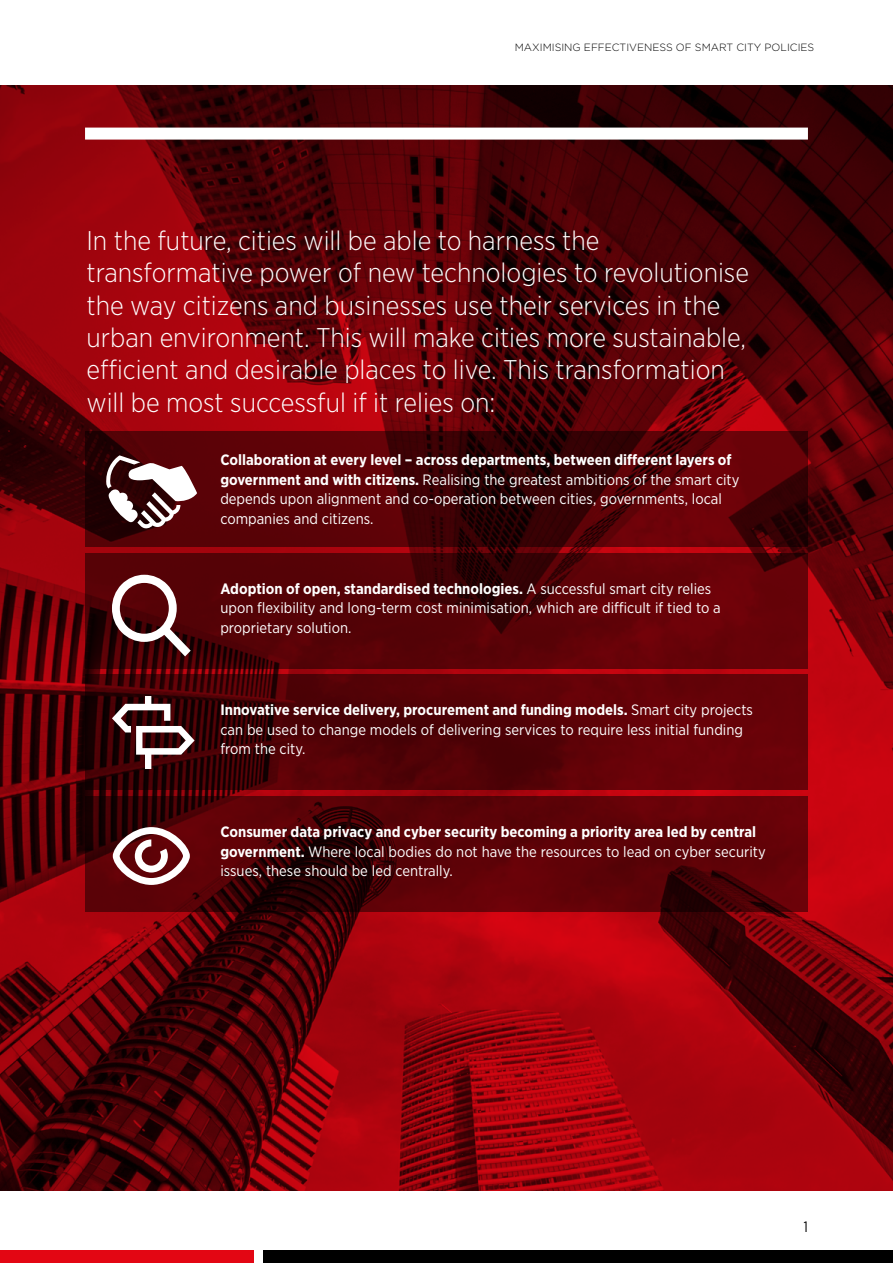
<style>
.page{position:relative;width:893px;height:1263px;background:#fff}
.page>*{position:absolute;margin:0;border:0;box-sizing:border-box;transform-origin:0 0}
.t1{font:300 27px/32.4px "Gotham Narrow";color:#fff}
.t2{font:15px/19.5px "Gotham Narrow";color:#fff}
.t3{font:15px "Gotham X Narrow";color:#000}
.t4{font:300 10.5px "Gotham";color:#000}
.s1{font-weight:700}
</style>
<div class="page">
<div style="left:264px;top:1250px;width:629px;height:13px;background:#000"></div>
<div style="left:0;top:1250px;width:254px;height:13px;background:#e30613"></div>
<img style="left:0;top:85px;width:893px;height:1106px">
<div style="left:85px;top:128px;width:723px;height:12px;background:#fff"></div>
<svg style="left:85px;top:431px;width:723px;height:115px;background:#4b0105"></svg>
<svg style="left:85px;top:553px;width:723px;height:115px;background:#560106"></svg>
<svg style="left:85px;top:675px;width:723px;height:115px;background:#530106"></svg>
<svg style="left:85px;top:797px;width:723px;height:115px;background:#510106"></svg>
<svg style="left:105px;top:455px;width:92px;height:75px"></svg>
<svg style="left:112px;top:575px;width:79px;height:81px"></svg>
<svg style="left:112px;top:696px;width:83px;height:73px"></svg>
<svg style="left:113px;top:827px;width:77px;height:58px"></svg>
<p class="t4" style="left:515px;top:41px;width:301px">MAXIMISING EFFECTIVENESS OF SMART CITY POLICIES</p>
<p class="t1" style="left:86px;top:223px;width:664px">In the future, cities will be able to harness the transformative power of new technologies to revolutionise the way citizens and businesses use their services in the urban environment. This will make cities more sustainable, efficient and desirable places to live. This transformation will be most successful if it relies on:</p>
<p class="t2" style="left:220px;top:450px;width:521px"><span class="s1">Collaboration at every level – across departments, between different layers of government and with citizens.</span> Realising the greatest ambitions of the smart city depends upon alignment and co-operation between cities, governments, local companies and citizens.</p>
<p class="t2" style="left:220px;top:578px;width:502px"><span class="s1">Adoption of open, standardised technologies.</span> A successful smart city relies upon flexibility and long-term cost minimisation, which are difficult if tied to a proprietary solution.</p>
<p class="t2" style="left:220px;top:700px;width:534px"><span class="s1">Innovative service delivery, procurement and funding models.</span> Smart city projects can be used to change models of delivering services to require less initial funding from the city.</p>
<p class="t2" style="left:220px;top:822px;width:547px"><span class="s1">Consumer data privacy and cyber security becoming a priority area led by central government.</span> Where local bodies do not have the resources to lead on cyber security issues, these should be led centrally.</p>
<p class="t3" style="left:804px;top:1218px;width:6px">1</p>
</div>
